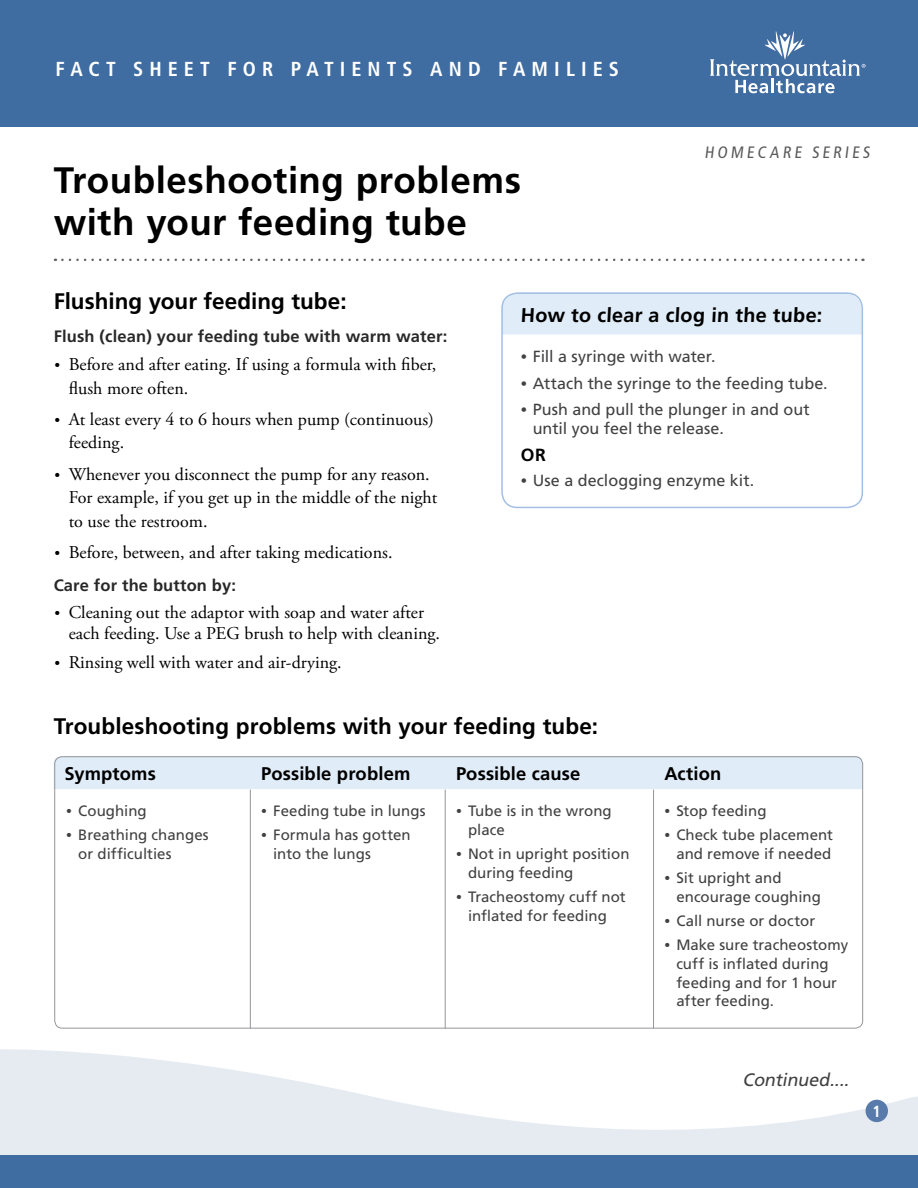
<style>
.page{position:relative;width:918px;height:1188px;background:#fff}
.page>*{position:absolute;margin:0;border:0;box-sizing:border-box;transform-origin:0 0}
.Title__h1{font:700 36.75px/42px "Frutiger LT Std";letter-spacing:.015em;color:#000}
.Level_1__h2{font:700 22.5px "Frutiger LT Std";letter-spacing:.005em;color:#000}
.t1{font:700 condensed 20.25px "Frutiger LT Std";letter-spacing:.3em;color:#fff}
.Opening_paragraph{font:700 19.8px "Frutiger LT Std";color:#000}
.Title_bar{font:700 18.3px "Frutiger LT Std";letter-spacing:.01em;color:#000}
.t2{font:18px/23.2px "Adobe Garamond Pro";color:#000}
.Main_table{font:italic 18px "Frutiger LT Std";color:#414042}
.Level_1{font:700 17.7px "Frutiger LT Std";color:#000}
.Main__p{font:700 16.5px "Frutiger LT Std";letter-spacing:.01em;color:#292829}
.t3{font:condensed 16.5px "Frutiger LT Std";color:#58595b}
.t4{font:16.2px/18.8px "Frutiger LT Std";color:#414042}
.Page_Number{font:700 condensed 16.2px "Frutiger LT Std";color:#fff}
.t5{font:15px/18.8px "Frutiger LT Std";letter-spacing:.005em;color:#414042}
.s1{font-size:15px}
.s2{font-family:"Adobe Garamond Pro"}
</style>
<div class="page">
<svg style="left:0;top:1049px;width:918px;height:107px;fill:#e6ebf2"></svg>
<div style="left:0;top:1156px;width:918px;height:32px;background:#3f6ca1"></div>
<div style="left:0;top:0;width:918px;height:127px;background:#3f6ca1"></div>
<svg style="left:710px;top:31px;width:156px;height:62px"></svg>
<div style="left:866px;top:1100px;width:22px;height:22px;background:#587bac;border-radius:50%"></div>
<svg style="left:62px;top:259px;width:801px;height:2px"></svg>
<div style="left:504px;top:293px;width:358px;height:41px;background:#e0ecf8"></div>
<div style="left:501px;top:292px;width:362px;height:216px;border:2px solid #a4bfe4;border-radius:15px"></div>
<div style="left:54px;top:756px;width:809px;height:33px;background:#e0ecf8"></div>
<hr style="left:250px;top:790px;width:1px;height:239px;background:#939598">
<hr style="left:445px;top:790px;width:1px;height:239px;background:#939598">
<hr style="left:653px;top:790px;width:1px;height:239px;background:#939598">
<p class="t1" style="left:56px;top:57px;width:565px">FACT SHEET FOR PATIENTS AND FAMILIES</p>
<p class="Title__h1" style="left:54px;top:159px;width:469px">Troubleshooting problems with your feeding tube</p>
<p class="t3" style="left:705px;top:142px;width:169px">HOMECARE SERIES</p>
<p class="Level_1__h2" style="left:54px;top:288px;width:294px">Flushing your feeding tube:</p>
<p class="Main__p" style="left:54px;top:326px;width:395px">Flush (clean) your feeding tube with warm water:</p>
<p class="t2" style="left:69px;top:354px;width:369px;text-indent:-14px"><span class="s1">•</span> Before and after eating. If using a formula with fiber, flush more often.</p>
<p class="t2" style="left:69px;top:408px;width:367px;text-indent:-14px"><span class="s1">•</span> At least every 4 to 6 hours when pump (continuous) feeding.</p>
<p class="t2" style="left:69px;top:463px;width:370px;text-indent:-14px"><span class="s1">•</span> Whenever you disconnect the pump for any reason.<br>For example, if you get up in the middle of the night to use the restroom.</p>
<p class="t2" style="left:54px;top:542px;width:340px"><span class="s1">•</span> Before, between, and after taking medications.</p>
<p class="Main__p" style="left:54px;top:576px;width:184px">Care for the button by:</p>
<p class="t2" style="left:69px;top:602px;width:373px;line-height:21px;text-indent:-14px"><span class="s1">•</span> Cleaning out the adaptor with soap and water after each feeding. Use a PEG brush to help with cleaning.</p>
<p class="t2" style="left:54px;top:651px;width:289px"><span class="s1">•</span> Rinsing well with water and air-drying.</p>
<p class="Opening_paragraph" style="left:520px;top:304px;width:304px">How to clear a clog in the tube:</p>
<p class="t4" style="left:521px;top:347px;width:196px"><span class="s2">•</span> Fill a syringe with water.</p>
<p class="t4" style="left:521px;top:374px;width:309px"><span class="s2">•</span> Attach the syringe to the feeding tube.</p>
<p class="t4" style="left:533px;top:400px;width:278px;text-indent:-12px"><span class="s2">•</span> Push and pull the plunger in and out until you feel the release.</p>
<p class="Level_1" style="left:521px;top:445px;width:27px">OR</p>
<p class="t4" style="left:521px;top:471px;width:235px"><span class="s2">•</span> Use a declogging enzyme kit.</p>
<p class="Level_1__h2" style="left:54px;top:713px;width:546px">Troubleshooting problems with your feeding tube:</p>
<p class="Title_bar" style="left:64px;top:763px;width:93px">Symptoms</p>
<p class="Title_bar" style="left:261px;top:763px;width:151px">Possible problem</p>
<p class="Title_bar" style="left:456px;top:763px;width:126px">Possible cause</p>
<p class="Title_bar" style="left:664px;top:763px;width:58px">Action</p>
<p class="t5" style="left:66px;top:801px;width:82px"><span class="s2">•</span> Coughing</p>
<p class="t5" style="left:78px;top:826px;width:132px;text-indent:-12px"><span class="s2">•</span> Breathing changes or difficulties</p>
<p class="t5" style="left:664px;top:801px;width:104px"><span class="s2">•</span> Stop feeding</p>
<p class="t5" style="left:664px;top:826px;width:170px;text-align:right"><span class="s2">•</span> Check tube placement and remove if needed</p>
<p class="t5" style="left:676px;top:869px;width:146px;text-indent:-12px"><span class="s2">•</span> Sit upright and encourage coughing</p>
<p class="t5" style="left:664px;top:911px;width:152px"><span class="s2">•</span> Call nurse or doctor</p>
<p class="t5" style="left:676px;top:936px;width:173px;text-indent:-12px"><span class="s2">•</span> Make sure tracheostomy cuff is inflated during feeding and for 1 hour after feeding.</p>
<p class="t5" style="left:261px;top:801px;width:166px"><span class="s2">•</span> Feeding tube in lungs</p>
<p class="t5" style="left:273px;top:826px;width:139px;text-indent:-12px"><span class="s2">•</span> Formula has gotten into the lungs</p>
<p class="t5" style="left:468px;top:801px;width:145px;text-indent:-12px"><span class="s2">•</span> Tube is in the wrong place</p>
<p class="t5" style="left:468px;top:844px;width:163px;text-indent:-12px"><span class="s2">•</span> Not in upright position during feeding</p>
<p class="t5" style="left:456px;top:887px;width:171px;text-align:center"><span class="s2">•</span> Tracheostomy cuff not inflated for feeding</p>
<p class="Main_table" style="left:742px;top:1069px;width:112px">Continued....</p>
<p class="Page_Number" style="left:873px;top:1101px;width:10px">1</p>
</div>
